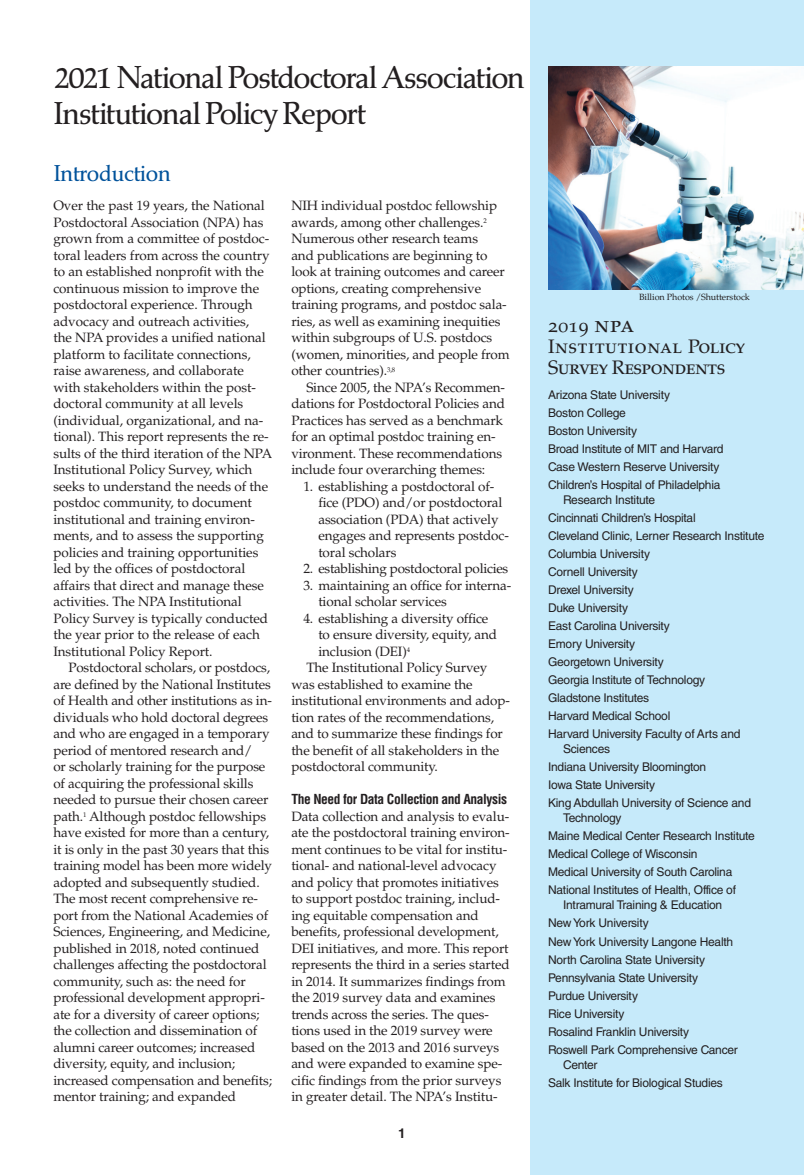
<style>
.page{position:relative;width:804px;height:1175px;background:#fff}
.page>*{position:absolute;margin:0;border:0;box-sizing:border-box;transform-origin:0 0}
.NPA_Head1{font:33px/36px "Palatino Bk H";letter-spacing:-.035em;color:#231f20}
.NPA_Head2{font:24px "Palatino Bk H";letter-spacing:-.005em;color:#01529b}
.NPA_Head4{font:19.5px/21px "Palatino SC";letter-spacing:-.03em;color:#231f20}
.NPA_Text_no_indent{font:13.5px/16.5px "Palatino LT Std";letter-spacing:-.01em;color:#231f20}
.NPA_Text{font:13.5px/16.5px "Palatino LT Std";letter-spacing:-.01em;color:#231f20}
.NPA_Head3{font:700 condensed 13.5px "Helvetica LT Std";letter-spacing:-.03em;color:#231f20}
.t1{font:700 13.5px "Helvetica LT Std";color:#231f20}
.NPA_Institution_List{font:12px/15px "Helvetica LT Std";letter-spacing:-.02em;color:#231f20}
.ASCredit{font:9px "Palatino LT Std";letter-spacing:-.01em;color:#231f20}
.s1{font-size:22.5px}
</style>
<div class="page">
<div style="left:531px;top:0;width:272px;height:1174px;background:#c6eafa"></div>
<img style="left:548px;top:66px;width:255px;height:223px">
<p class="NPA_Head1" style="left:54px;top:62px;width:472px">2021 National Postdoctoral Association<br>Institutional Policy Report</p>
<p class="NPA_Head2" style="left:54px;top:157px;width:118px">Introduction</p>
<p class="NPA_Text_no_indent" style="left:53px;top:197px;width:220px">Over the past 19 years, the National Postdoctoral Association (NPA) has grown from a committee of postdoc&shy;toral leaders from across the country to an established nonprofit with the continuous mission to improve the postdoctoral experience. Through advocacy and outreach activities,<br>the NPA provides a unified national platform to facilitate connections, raise awareness, and collaborate with stakeholders within the post&shy;doctoral community at all levels (individual, organizational, and na&shy;tional). This report represents the re&shy;sults of the third iteration of the NPA Institutional Policy Survey, which seeks to understand the needs of the postdoc community, to document institutional and training environ&shy;ments, and to assess the supporting policies and training opportunities led by the offices of postdoctoral affairs that direct and manage these activities. The NPA Institutional Policy Survey is typically conducted the year prior to the release of each Institutional Policy Report.</p>
<p class="NPA_Text" style="left:53px;top:659px;width:220px;text-indent:15px">Postdoctoral scholars, or postdocs, are defined by the National Institutes of Health and other institutions as in&shy;dividuals who hold doctoral degrees and who are engaged in a temporary period of mentored research and/<br>or scholarly training for the purpose of acquiring the professional skills needed to pursue their chosen career path.<sup>1</sup> Although postdoc fellowships have existed for more than a century, it is only in the past 30 years that this training model has been more widely adopted and subsequently studied.<br>The most recent comprehensive re&shy;port from the National Academies of Sciences, Engineering, and Medicine, published in 2018, noted continued challenges affecting the postdoctoral community, such as: the need for professional development appropri&shy;ate for a diversity of career options; the collection and dissemination of alumni career outcomes; increased diversity, equity, and inclusion; increased compensation and benefits; mentor training; and expanded</p>
<p class="NPA_Text" style="left:291px;top:197px;width:220px">NIH individual postdoc fellowship awards, among other challenges.<sup>2<br></sup>Numerous other research teams<br>and publications are beginning to look at training outcomes and career options, creating comprehensive training programs, and postdoc sala&shy;ries, as well as examining inequities within subgroups of U.S. postdocs (women, minorities, and people from other countries).<sup>3,8</sup></p>
<p class="NPA_Text" style="left:291px;top:379px;width:215px;text-indent:15px">Since 2005, the NPA’s Recommen&shy;dations for Postdoctoral Policies and Practices has served as a benchmark for an optimal postdoc training en&shy;vironment. These recommendations include four overarching themes:</p>
<p class="NPA_Text_no_indent" style="left:318px;top:478px;width:192px;text-indent:-15px">1. establishing a postdoctoral of&shy;fice (PDO) and/or postdoctoral association (PDA) that actively engages and represents postdoc&shy;toral scholars</p>
<p class="NPA_Text_no_indent" style="left:303px;top:560px;width:206px">2. establishing postdoctoral policies</p>
<p class="NPA_Text_no_indent" style="left:318px;top:577px;width:194px;text-indent:-15px">3. maintaining an office for interna&shy;tional scholar services</p>
<p class="NPA_Text_no_indent" style="left:318px;top:610px;width:180px;text-indent:-15px">4. establishing a diversity office to ensure diversity, equity, and inclusion (DEI)<sup>4</sup></p>
<p class="NPA_Text" style="left:291px;top:659px;width:220px;text-indent:15px">The Institutional Policy Survey was established to examine the institutional environments and adop&shy;tion rates of the recommendations, and to summarize these findings for the benefit of all stakeholders in the postdoctoral community.</p>
<p class="NPA_Head3" style="left:291px;top:791px;width:217px">The Need for Data Collection and Analysis</p>
<p class="NPA_Text_no_indent" style="left:291px;top:808px;width:220px">Data collection and analysis to evalu&shy;ate the postdoctoral training environ&shy;ment continues to be vital for institu&shy;tional- and national-level advocacy and policy that promotes initiatives to support postdoc training, includ&shy;ing equitable compensation and benefits, professional development, DEI initiatives, and more. This report represents the third in a series started in 2014. It summarizes findings from the 2019 survey data and examines trends across the series. The ques&shy;tions used in the 2019 survey were based on the 2013 and 2016 surveys and were expanded to examine spe&shy;cific findings from the prior surveys in greater detail. The NPA’s Institu-</p>
<p class="t1" style="left:398px;top:1125px;width:9px">1</p>
<p class="ASCredit" style="left:639px;top:292px;width:112px">Billion Photos /Shutterstock</p>
<p class="NPA_Head4" style="left:548px;top:315px;width:198px">2019 <span class="s1">npa<br></span>Institutional Policy<br>Survey Respondents</p>
<p class="NPA_Institution_List" style="left:548px;top:387px;width:123px">Arizona State University</p>
<p class="NPA_Institution_List" style="left:548px;top:405px;width:79px">Boston College</p>
<p class="NPA_Institution_List" style="left:548px;top:423px;width:90px">Boston University</p>
<p class="NPA_Institution_List" style="left:548px;top:441px;width:177px">Broad Institute of MIT and Harvard</p>
<p class="NPA_Institution_List" style="left:548px;top:459px;width:173px">Case Western Reserve University</p>
<p class="NPA_Institution_List" style="left:563px;top:477px;width:159px;text-indent:-15px">Children’s Hospital of Philadelphia<br>Research Institute</p>
<p class="NPA_Institution_List" style="left:548px;top:510px;width:149px">Cincinnati Children’s Hospital</p>
<p class="NPA_Institution_List" style="left:548px;top:528px;width:218px">Cleveland Clinic, Lerner Research Institute</p>
<p class="NPA_Institution_List" style="left:548px;top:546px;width:103px">Columbia University</p>
<p class="NPA_Institution_List" style="left:548px;top:564px;width:91px">Cornell University</p>
<p class="NPA_Institution_List" style="left:548px;top:582px;width:87px">Drexel University</p>
<p class="NPA_Institution_List" style="left:548px;top:600px;width:81px">Duke University</p>
<p class="NPA_Institution_List" style="left:548px;top:618px;width:123px">East Carolina University</p>
<p class="NPA_Institution_List" style="left:548px;top:636px;width:89px">Emory University</p>
<p class="NPA_Institution_List" style="left:548px;top:654px;width:117px">Georgetown University</p>
<p class="NPA_Institution_List" style="left:548px;top:672px;width:159px">Georgia Institute of Technology</p>
<p class="NPA_Institution_List" style="left:548px;top:690px;width:103px">Gladstone Institutes</p>
<p class="NPA_Institution_List" style="left:548px;top:708px;width:124px">Harvard Medical School</p>
<p class="NPA_Institution_List" style="left:563px;top:726px;width:179px;text-indent:-15px">Harvard University Faculty of Arts and<br>Sciences</p>
<p class="NPA_Institution_List" style="left:548px;top:759px;width:159px">Indiana University Bloomington</p>
<p class="NPA_Institution_List" style="left:548px;top:777px;width:108px">Iowa State University</p>
<p class="NPA_Institution_List" style="left:563px;top:795px;width:189px;text-indent:-15px">King Abdullah University of Science and<br>Technology</p>
<p class="NPA_Institution_List" style="left:548px;top:828px;width:208px">Maine Medical Center Research Institute</p>
<p class="NPA_Institution_List" style="left:548px;top:846px;width:151px">Medical College of Wisconsin</p>
<p class="NPA_Institution_List" style="left:548px;top:864px;width:186px">Medical University of South Carolina</p>
<p class="NPA_Institution_List" style="left:548px;top:882px;width:189px;text-align:center">National Institutes of Health, Office of<br>Intramural Training &amp; Education</p>
<p class="NPA_Institution_List" style="left:548px;top:915px;width:102px">New York University</p>
<p class="NPA_Institution_List" style="left:548px;top:933px;width:187px">New York University Langone Health</p>
<p class="NPA_Institution_List" style="left:548px;top:951px;width:158px">North Carolina State University</p>
<p class="NPA_Institution_List" style="left:548px;top:969px;width:151px">Pennsylvania State University</p>
<p class="NPA_Institution_List" style="left:548px;top:987px;width:91px">Purdue University</p>
<p class="NPA_Institution_List" style="left:548px;top:1005px;width:78px">Rice University</p>
<p class="NPA_Institution_List" style="left:548px;top:1023px;width:143px">Rosalind Franklin University</p>
<p class="NPA_Institution_List" style="left:563px;top:1041px;width:176px;text-indent:-15px">Roswell Park Comprehensive Cancer<br>Center</p>
<p class="NPA_Institution_List" style="left:548px;top:1074px;width:176px">Salk Institute for Biological Studies</p>
</div>
